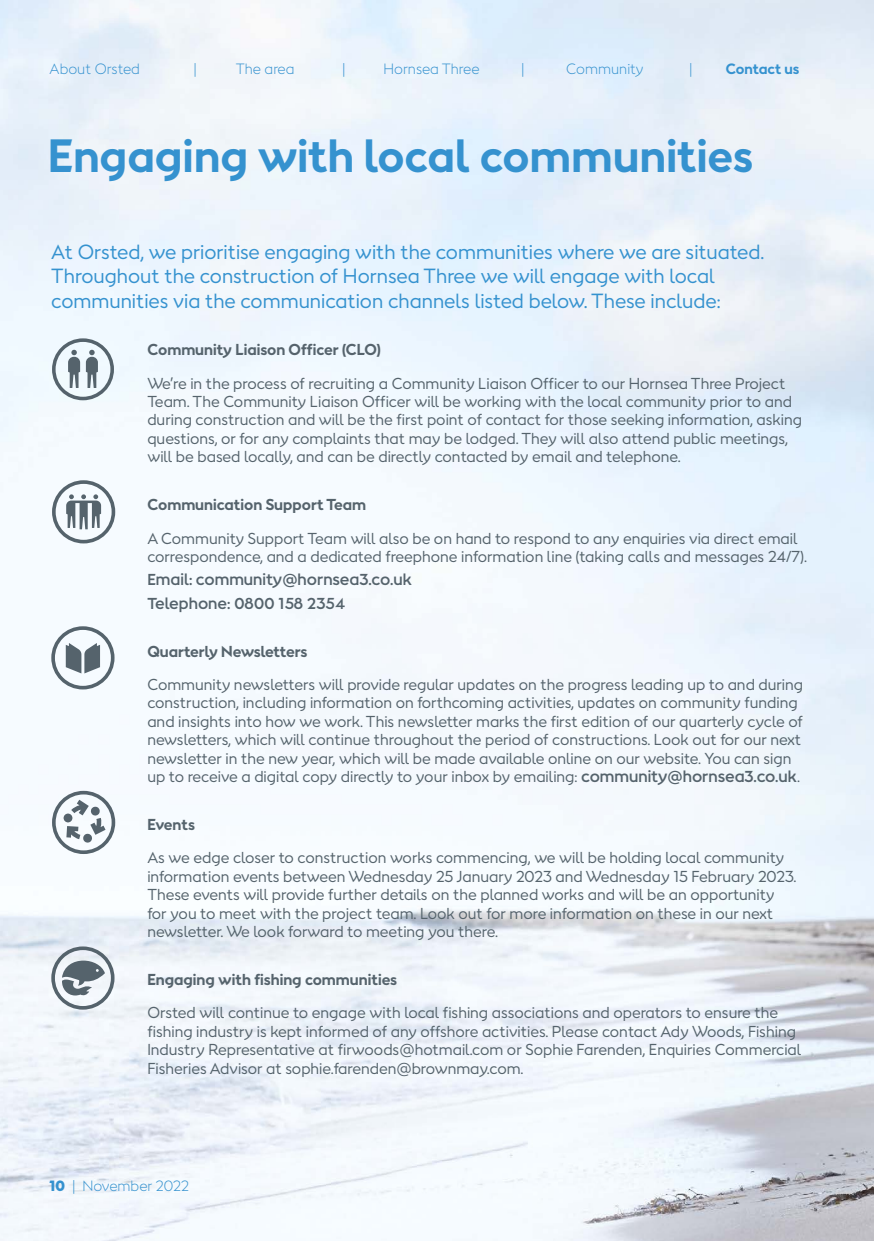
<style>
.page{position:relative;width:874px;height:1241px;background:#fff}
.page>*{position:absolute;margin:0;border:0;box-sizing:border-box;transform-origin:0 0}
.headline{font:700 43.75px "Orsted Sans";color:#3592cf}
.t1{font:19.25px/24.5px "Orsted Sans";color:#3592cf}
.body{font:14.88px/18.4px "Orsted Sans";color:#55636c}
.body-2{font:700 14.88px "Orsted Sans";color:#55636c}
.body-3{font:14.88px "Orsted Sans Semi Bold Text";color:#55636c}
.t2{font:300 14px "Orsted Sans";color:#3592cf}
.t3{font:700 14px "Orsted Sans";color:#3592cf}
.s1{font-family:"Orsted Sans Semi Bold Text"}
.s2{font-weight:900}
</style>
<div class="page">
<img style="left:0;top:0;width:873px;height:1240px">
<svg style="left:52px;top:480px;width:63px;height:63px"></svg>
<svg style="left:52px;top:338px;width:62px;height:62px"></svg>
<svg style="left:51px;top:946px;width:63px;height:63px"></svg>
<svg style="left:51px;top:626px;width:63px;height:63px"></svg>
<svg style="left:52px;top:790px;width:63px;height:63px"></svg>
<p class="t2" style="left:50px;top:60px;width:92px">About Orsted</p>
<p class="t2" style="left:193px;top:60px;width:5px">|</p>
<p class="t2" style="left:236px;top:60px;width:60px">The area</p>
<p class="t2" style="left:342px;top:60px;width:5px">|</p>
<p class="t2" style="left:383px;top:60px;width:97px">Hornsea Three</p>
<p class="t2" style="left:520px;top:60px;width:5px">|</p>
<p class="t2" style="left:566px;top:60px;width:79px">Community</p>
<p class="t2" style="left:689px;top:60px;width:5px">|</p>
<p class="t3" style="left:725px;top:60px;width:75px">Contact us</p>
<p class="headline" style="left:48px;top:127px;width:706px">Engaging with local communities</p>
<p class="t1" style="left:51px;top:239px;width:714px">At Orsted, we prioritise engaging with the communities where we are situated.<br>Throughout the construction of Hornsea Three we will engage with local communities via the communication channels listed below. These include:</p>
<p class="body-2" style="left:147px;top:340px;width:235px">Community Liaison Officer (CLO)</p>
<p class="body" style="left:147px;top:374px;width:656px">We’re in the process of recruiting a Community Liaison Officer to our Hornsea Three Project Team. The Community Liaison Officer will be working with the local community prior to and during construction and will be the first point of contact for those seeking information, asking questions, or for any complaints that may be lodged. They will also attend public meetings, will be based locally, and can be directly contacted by email and telephone.</p>
<p class="body-2" style="left:147px;top:494px;width:220px">Communication Support Team</p>
<p class="body" style="left:147px;top:528px;width:660px">A Community Support Team will also be on hand to respond to any enquiries via direct email correspondence, and a dedicated freephone information line (taking calls and messages 24/7).</p>
<p class="body-3" style="left:147px;top:570px;width:266px">Email: community@hornsea3.co.uk</p>
<p class="body-3" style="left:147px;top:593px;width:199px">Telephone: 0800 158 2354</p>
<p class="body-2" style="left:147px;top:641px;width:161px">Quarterly Newsletters</p>
<p class="body" style="left:147px;top:675px;width:657px">Community newsletters will provide regular updates on the progress leading up to and during construction, including information on forthcoming activities, updates on community funding and insights into how we work. This newsletter marks the first edition of our quarterly cycle of newsletters, which will continue throughout the period of constructions. Look out for our next newsletter in the new year, which will be made available online on our website. You can sign up to receive a digital copy directly to your inbox by emailing: <span class="s1">community@hornsea3.co.uk</span>.</p>
<p class="body-2" style="left:147px;top:814px;width:49px">Events</p>
<p class="body" style="left:147px;top:848px;width:650px">As we edge closer to construction works commencing, we will be holding local community information events between Wednesday 25 January 2023 and Wednesday 15 February 2023.<br>These events will provide further details on the planned works and will be an opportunity for you to meet with the project team. Look out for more information on these in our next newsletter. We look forward to meeting you there.</p>
<p class="body-2" style="left:147px;top:969px;width:251px">Engaging with fishing communities</p>
<p class="body" style="left:147px;top:1003px;width:655px">Orsted will continue to engage with local fishing associations and operators to ensure the fishing industry is kept informed of any offshore activities. Please contact Ady Woods, Fishing Industry Representative at firwoods@hotmail.com or Sophie Farenden, Enquiries Commercial Fisheries Advisor at sophie.farenden@brownmay.com.</p>
<p class="t2" style="left:50px;top:1175px;width:141px"><span class="s2">10</span> | November 2022</p>
</div>
